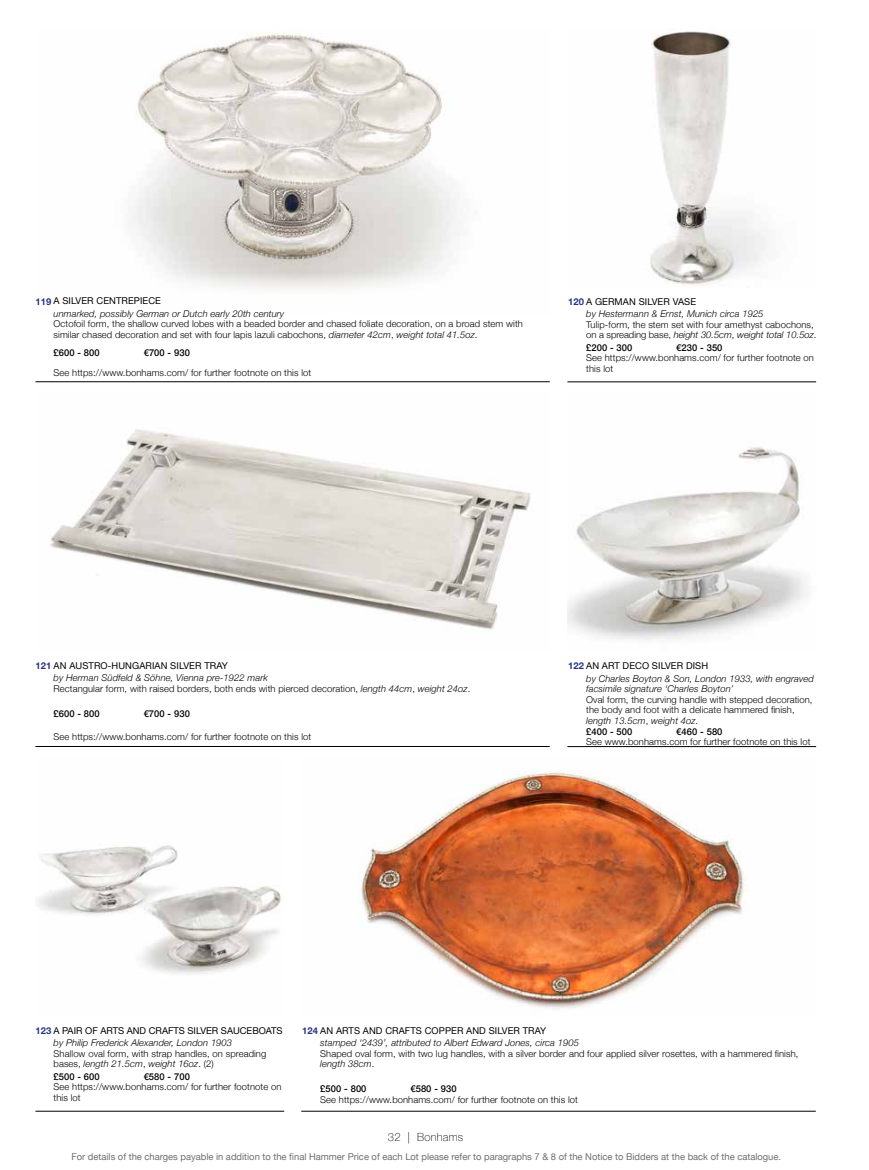
<style>
.page{position:relative;width:869px;height:1170px;background:#fff}
.page>*{position:absolute;margin:0;border:0;box-sizing:border-box;transform-origin:0 0}
.t1{font:100 11.25px "Helvetica Neue";letter-spacing:.02em;color:#000}
.t2{font:300 9.38px/10.6px "Helvetica Neue";letter-spacing:.01em;color:#000}
.t3{font:italic 300 9.38px/12.4px "Helvetica Neue";letter-spacing:.01em;color:#000}
.t4{font:9.38px "Helvetica Neue";color:#6f6f6f}
.t5{font:500 9.38px "Helvetica Neue";letter-spacing:.01em;color:#000}
.s1{font-weight:700;font-style:normal;color:#283583}
.s2{font-weight:400;font-style:normal}
.s3{font-style:italic}
.s4{font-weight:500}
</style>
<div class="page">
<img style="left:38px;top:845px;width:243px;height:129px">
<img style="left:132px;top:33px;width:344px;height:256px">
<img style="left:50px;top:429px;width:482px;height:201px">
<img style="left:650px;top:31px;width:117px;height:255px">
<img style="left:567px;top:447px;width:241px;height:193px">
<img style="left:361px;top:770px;width:386px;height:240px">
<hr style="left:301px;top:1110px;width:514px;height:1px;background:#000">
<hr style="left:35px;top:1110px;width:249px;height:1px;background:#000">
<hr style="left:35px;top:381px;width:514px;height:1px;background:#000">
<hr style="left:35px;top:746px;width:514px;height:1px;background:#000">
<hr style="left:567px;top:381px;width:248px;height:1px;background:#000">
<hr style="left:567px;top:746px;width:248px;height:1px;background:#000">
<p class="t3" style="left:54px;top:294px;width:232px;text-indent:-18px"><span class="s1">119</span> <span class="s2">A SILVER CENTREPIECE<br></span>unmarked, possibly German or Dutch early 20th century</p>
<p class="t2" style="left:54px;top:318px;width:470px">Octofoil form, the shallow curved lobes with a beaded border and chased foliate decoration, on a broad stem with similar chased decoration and set with four lapis lazuli cabochons, <span class="s3">diameter 42cm</span>, <span class="s3">weight total 41.5oz</span>.</p>
<p class="t5" style="left:54px;top:345px;width:48px">£600 - 800</p>
<p class="t5" style="left:144px;top:345px;width:48px">€700 - 930</p>
<p class="t2" style="left:54px;top:366px;width:259px">See https://www.bonhams.com/ for further footnote on this lot</p>
<p class="t3" style="left:586px;top:294px;width:179px;text-indent:-18px"><span class="s1">120</span> <span class="s2">A GERMAN SILVER VASE<br></span>by Hestermann &amp; Ernst, Munich circa 1925</p>
<p class="t2" style="left:586px;top:318px;width:231px">Tulip-form, the stem set with four amethyst cabochons, on a spreading base, <span class="s3">height 30.5cm</span>, <span class="s3">weight total 10.5oz</span>.</p>
<p class="t5" style="left:586px;top:340px;width:48px">£200 - 300</p>
<p class="t5" style="left:676px;top:340px;width:48px">€230 - 350</p>
<p class="t2" style="left:586px;top:352px;width:229px">See https://www.bonhams.com/ for further footnote on this lot</p>
<p class="t3" style="left:54px;top:659px;width:215px;text-indent:-18px"><span class="s1">121</span> <span class="s2">AN AUSTRO-HUNGARIAN SILVER TRAY<br></span>by Herman Südfeld &amp; Söhne, Vienna pre-1922 mark</p>
<p class="t2" style="left:54px;top:682px;width:418px">Rectangular form, with raised borders, both ends with pierced decoration, <span class="s3">length 44cm</span>, <span class="s3">weight 24oz</span>.</p>
<p class="t5" style="left:54px;top:706px;width:48px">£600 - 800</p>
<p class="t5" style="left:144px;top:706px;width:48px">€700 - 930</p>
<p class="t2" style="left:54px;top:730px;width:259px">See https://www.bonhams.com/ for further footnote on this lot</p>
<p class="t3" style="left:586px;top:659px;width:229px;text-indent:-18px"><span class="s1">122</span> <span class="s2">AN ART DECO SILVER DISH<br></span>by Charles Boyton &amp; Son, London 1933, with engraved</p>
<p class="t3" style="left:586px;top:682px;width:149px">facsimile signature ‘Charles Boyton’</p>
<p class="t2" style="left:586px;top:693px;width:228px">Oval form, the curving handle with stepped decoration, the body and foot with a delicate hammered finish, <span class="s3">length 13.5cm</span>, <span class="s3">weight 4oz</span>.<br><span class="s4">£400 - 500</span></p>
<p class="t5" style="left:676px;top:723px;width:48px">€460 - 580</p>
<p class="t2" style="left:586px;top:736px;width:226px">See www.bonhams.com for further footnote on this lot</p>
<p class="t3" style="left:54px;top:1023px;width:230px;text-indent:-18px"><span class="s1">123</span> <span class="s2">A PAIR OF ARTS AND CRAFTS SILVER SAUCEBOATS </span>by Philip Frederick Alexander, London 1903</p>
<p class="t2" style="left:54px;top:1047px;width:214px">Shallow oval form, with strap handles, on spreading bases, <span class="s3">length 21.5cm</span>, <span class="s3">weight 16oz</span>. (2)</p>
<p class="t5" style="left:54px;top:1068px;width:48px">£500 - 600</p>
<p class="t5" style="left:144px;top:1068px;width:48px">€580 - 700</p>
<p class="t2" style="left:54px;top:1080px;width:229px">See https://www.bonhams.com/ for further footnote on this lot</p>
<p class="t3" style="left:320px;top:1023px;width:260px;text-indent:-18px"><span class="s1">124</span> <span class="s2">AN ARTS AND CRAFTS COPPER AND SILVER TRAY </span>stamped ‘2439’, attributed to Albert Edward Jones, circa 1905</p>
<p class="t2" style="left:320px;top:1047px;width:479px">Shaped oval form, with two lug handles, with a silver border and four applied silver rosettes, with a hammered finish, <span class="s3">length 38cm</span>.</p>
<p class="t5" style="left:320px;top:1081px;width:48px">£500 - 800</p>
<p class="t5" style="left:410px;top:1081px;width:48px">€580 - 930</p>
<p class="t2" style="left:320px;top:1093px;width:259px">See https://www.bonhams.com/ for further footnote on this lot</p>
<p class="t1" style="left:388px;top:1128px;width:77px">32 | Bonhams</p>
<p class="t4" style="left:71px;top:1149px;width:711px">For details of the charges payable in addition to the final Hammer Price of each Lot please refer to paragraphs 7 &amp; 8 of the Notice to Bidders at the back of the catalogue.</p>
</div>
